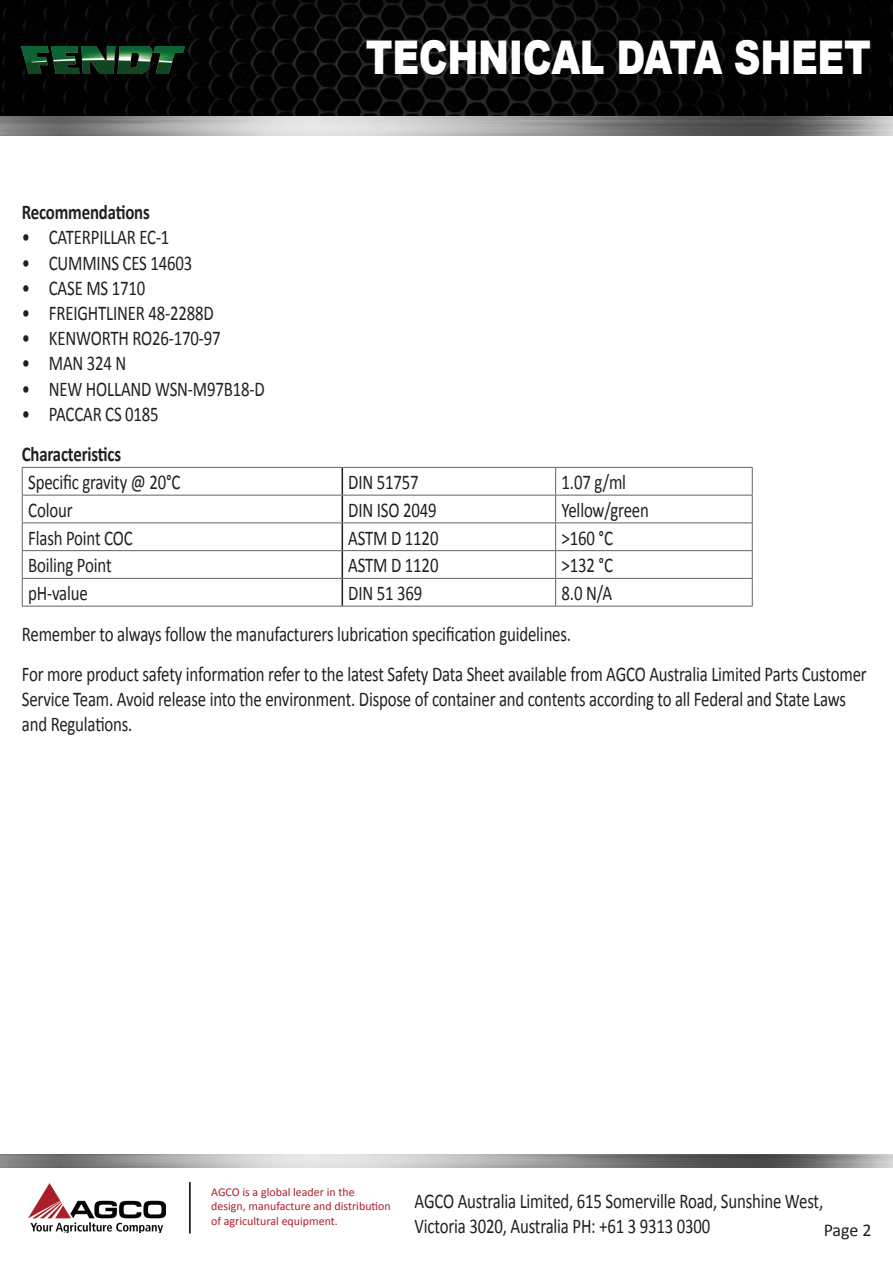
<style>
.page{position:relative;width:893px;height:1263px;background:#fff}
.page>*{position:absolute;margin:0;border:0;box-sizing:border-box;transform-origin:0 0}
.t1{font:900 46.5px "Arial";letter-spacing:-.01em;color:#fff;scale:.8 1}
.t2{font:21px/40.3px "Calibri";letter-spacing:-.01em;color:#231f20;scale:.8 1}
.t3{font:700 21px "Calibri";letter-spacing:-.01em;color:#231f20;scale:.8 1}
.t4{font:18px "Calibri";color:#231f20}
.t5{font:12px/14.4px "Calibri";color:#ac1e2c}
</style>
<div class="page">
<svg style="left:0;top:0;width:893px;height:116px;background:#050505"></svg>
<svg style="left:342px;top:468px;width:1px;height:138px"></svg>
<hr style="left:22px;top:467px;width:320px;height:1px;background:#636366">
<hr style="left:342px;top:467px;width:214px;height:1px;background:#636366">
<hr style="left:556px;top:467px;width:197px;height:1px;background:#636366">
<hr style="left:22px;top:495px;width:320px;height:1px;background:#636366">
<hr style="left:342px;top:495px;width:214px;height:1px;background:#636366">
<hr style="left:556px;top:495px;width:197px;height:1px;background:#636366">
<hr style="left:22px;top:522px;width:320px;height:1px;background:#636366">
<hr style="left:342px;top:522px;width:214px;height:1px;background:#636366">
<hr style="left:556px;top:522px;width:197px;height:1px;background:#636366">
<hr style="left:22px;top:550px;width:320px;height:1px;background:#636366">
<hr style="left:342px;top:550px;width:214px;height:1px;background:#636366">
<hr style="left:556px;top:550px;width:197px;height:1px;background:#636366">
<hr style="left:22px;top:578px;width:320px;height:1px;background:#636366">
<svg style="left:22px;top:468px;width:1px;height:138px"></svg>
<hr style="left:342px;top:578px;width:214px;height:1px;background:#636366">
<hr style="left:556px;top:578px;width:197px;height:1px;background:#636366">
<svg style="left:555px;top:468px;width:1px;height:138px"></svg>
<svg style="left:752px;top:468px;width:1px;height:138px"></svg>
<hr style="left:22px;top:606px;width:320px;height:1px;background:#636366">
<hr style="left:342px;top:606px;width:214px;height:1px;background:#636366">
<hr style="left:556px;top:606px;width:197px;height:1px;background:#636366">
<img style="left:0;top:116px;width:893px;height:20px">
<img style="left:28px;top:1183px;width:137px;height:49px">
<hr style="left:189px;top:1182px;width:2px;height:51px;background:#231f20">
<img style="left:0;top:1154px;width:893px;height:13px">
<img style="left:22px;top:46px;width:163px;height:27px">
<h1 class="t1" style="left:366px;top:24px;width:633px">TECHNICAL DATA SHEET</h1>
<p class="t3" style="left:22px;top:199px;width:162px">Recommendations</p>
<p class="t2" style="left:22px;top:217px;width:186px">• CATERPILLAR EC-1</p>
<p class="t2" style="left:22px;top:242px;width:215px">• CUMMINS CES 14603</p>
<p class="t2" style="left:22px;top:268px;width:156px">• CASE MS 1710</p>
<p class="t2" style="left:22px;top:293px;width:241px">• FREIGHTLINER 48-2288D</p>
<p class="t2" style="left:22px;top:318px;width:250px">• KENWORTH RO26-170-97</p>
<p class="t2" style="left:22px;top:343px;width:132px">• MAN 324 N</p>
<p class="t2" style="left:22px;top:368px;width:305px">• NEW HOLLAND WSN-M97B18-D</p>
<p class="t2" style="left:22px;top:394px;width:173px">• PACCAR CS 0185</p>
<p class="t3" style="left:22px;top:441px;width:125px">Characteristics</p>
<p class="t2" style="left:28px;top:462px;width:192px">Specific gravity @ 20°C</p>
<p class="t2" style="left:348px;top:462px;width:90px">DIN 51757</p>
<p class="t2" style="left:562px;top:462px;width:82px">1.07 g/ml</p>
<p class="t2" style="left:28px;top:490px;width:57px">Colour</p>
<p class="t2" style="left:348px;top:490px;width:112px">DIN ISO 2049</p>
<p class="t2" style="left:562px;top:490px;width:111px">Yellow/green</p>
<p class="t2" style="left:28px;top:517px;width:132px">Flash Point COC</p>
<p class="t2" style="left:348px;top:517px;width:114px">ASTM D 1120</p>
<p class="t2" style="left:562px;top:517px;width:66px">&gt;160 °C</p>
<p class="t2" style="left:28px;top:545px;width:106px">Boiling Point</p>
<p class="t2" style="left:348px;top:545px;width:114px">ASTM D 1120</p>
<p class="t2" style="left:562px;top:545px;width:66px">&gt;132 °C</p>
<p class="t2" style="left:28px;top:573px;width:76px">pH-value</p>
<p class="t2" style="left:348px;top:573px;width:94px">DIN 51 369</p>
<p class="t2" style="left:22px;top:573px;width:1058px;text-indent:540px">8.0 N/A<br>Remember to always follow the manufacturers lubrication specification guidelines.<br>For more product safety information refer to the latest Safety Data Sheet available from AGCO Australia Limited Parts Customer</p>
<p class="t2" style="left:22px;top:687px;width:1032px;line-height:25.2px">Service Team. Avoid release into the environment. Dispose of container and contents according to all Federal and State Laws and Regulations.</p>
<p class="t5" style="left:211px;top:1185px;width:181px">AGCO is a global leader in the design, manufacture and distribution of agricultural equipment.</p>
<p class="t2" style="left:415px;top:1188px;width:512px;line-height:25.2px">AGCO Australia Limited, 615 Somerville Road, Sunshine West,<br>Victoria 3020, Australia PH: +61 3 9313 0300</p>
<p class="t4" style="left:824px;top:1219px;width:50px">Page 2</p>
</div>
